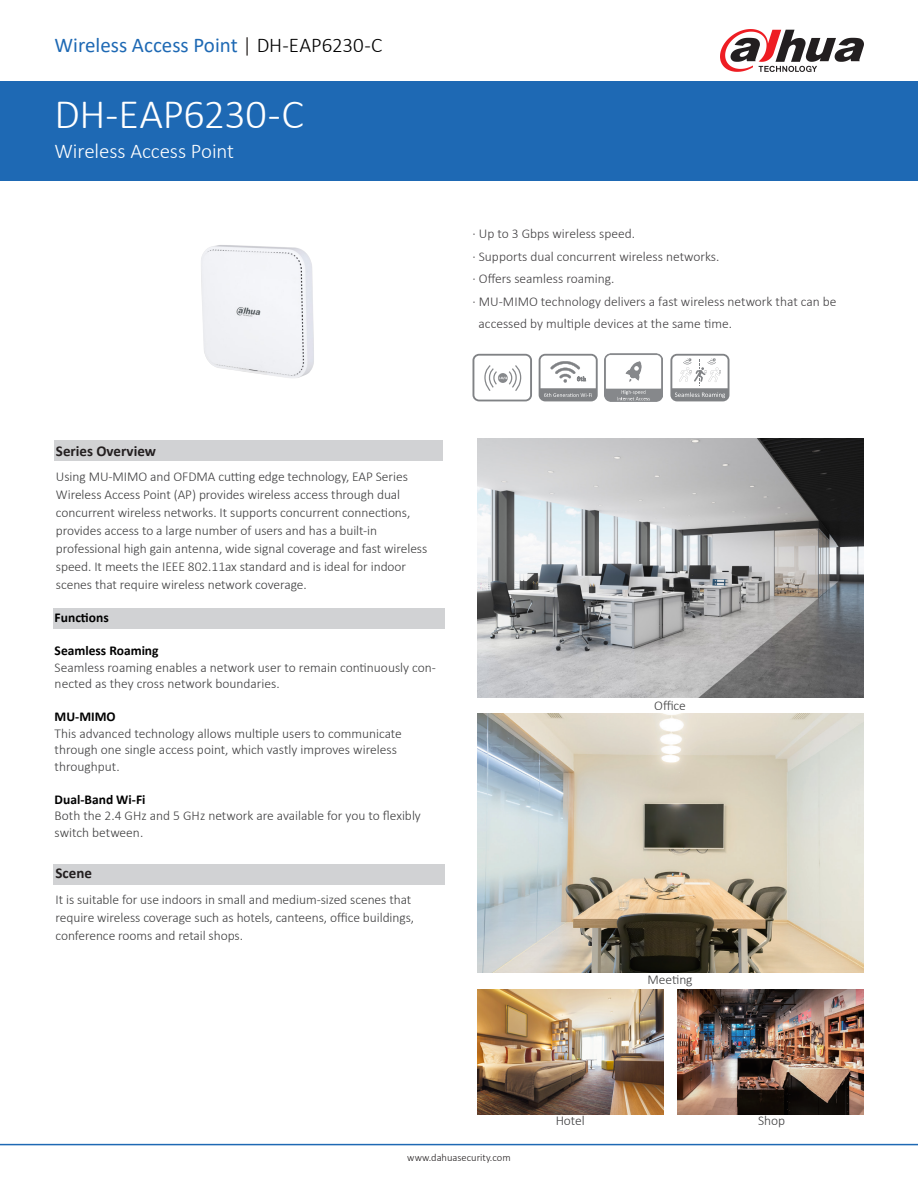
<style>
.page{position:relative;width:918px;height:1188px;background:#fff}
.page>*{position:absolute;margin:0;border:0;box-sizing:border-box;transform-origin:0 0}
.t1{font:300 42px "Calibri";letter-spacing:-.01em;color:#fff}
.t2{font:21px "Calibri";color:#1e69b4}
.t3{font:300 21px "Calibri";letter-spacing:-.005em;color:#fff}
.t4{font:700 15px "Calibri";color:#231f20}
.t5{font:300 13.5px/18px "Calibri";letter-spacing:-.005em;color:#3e3e3f}
.t6{font:300 13.5px "Calibri";color:#413f41}
.t7{font:700 13.5px "Calibri";color:#000}
.t8{font:300 10.5px "Calibri";color:#231f20}
.s1{font-weight:300;color:#1b1513}
.s2{font-weight:300;color:#000}
</style>
<div class="page">
<div style="left:0;top:81px;width:918px;height:100px;background:#1e69b4"></div>
<hr style="left:0;top:1144px;width:918px;height:1px;background:#1e69b4">
<svg style="left:720px;top:29px;width:144px;height:43px"></svg>
<div style="left:53px;top:608px;width:392px;height:21px;background:#d1d2d4"></div>
<div style="left:53px;top:864px;width:392px;height:20px;background:#d1d2d4"></div>
<div style="left:54px;top:441px;width:389px;height:20px;background:#d1d2d4"></div>
<img style="left:201px;top:245px;width:113px;height:133px">
<img style="left:477px;top:439px;width:387px;height:259px">
<img style="left:477px;top:713px;width:387px;height:259px">
<img style="left:477px;top:990px;width:186px;height:124px">
<img style="left:678px;top:990px;width:186px;height:124px">
<svg style="left:472px;top:354px;width:60px;height:47px"></svg>
<svg style="left:539px;top:354px;width:59px;height:47px"></svg>
<svg style="left:670px;top:354px;width:59px;height:47px"></svg>
<img style="left:604px;top:354px;width:59px;height:47px">
<p class="t2" style="left:55px;top:31px;width:329px">Wireless Access Point <span class="s1">|</span> <span class="s2">DH-EAP6230-C</span></p>
<p class="t1" style="left:55px;top:88px;width:251px">DH-EAP6230-C</p>
<p class="t3" style="left:55px;top:138px;width:181px">Wireless Access Point</p>
<p class="t6" style="left:472px;top:225px;width:164px">· Up to 3 Gbps wireless speed.</p>
<p class="t6" style="left:472px;top:248px;width:248px">· Supports dual concurrent wireless networks.</p>
<p class="t6" style="left:472px;top:270px;width:144px">· Offers seamless roaming.</p>
<p class="t6" style="left:472px;top:293px;width:366px">· MU-MIMO technology delivers a fast wireless network that can be</p>
<p class="t6" style="left:479px;top:315px;width:255px">accessed by multiple devices at the same time.</p>
<p class="t4" style="left:56px;top:441px;width:102px">Series Overview</p>
<p class="t5" style="left:56px;top:468px;width:373px">Using MU-MIMO and OFDMA cutting edge technology, EAP Series Wireless Access Point (AP) provides wireless access through dual concurrent wireless networks. It supports concurrent connections, provides access to a large number of users and has a built-in professional high gain antenna, wide signal coverage and fast wireless speed. It meets the IEEE 802.11ax standard and is ideal for indoor scenes that require wireless network coverage.</p>
<p class="t7" style="left:55px;top:608px;width:56px">Functions</p>
<p class="t7" style="left:55px;top:641px;width:105px">Seamless Roaming</p>
<p class="t5" style="left:55px;top:659px;width:383px;line-height:16.5px">Seamless roaming enables a network user to remain continuously con&shy;nected as they cross network boundaries.</p>
<p class="t7" style="left:55px;top:707px;width:63px">MU-MIMO</p>
<p class="t5" style="left:55px;top:725px;width:349px;line-height:16.5px">This advanced technology allows multiple users to communicate through one single access point, which vastly improves wireless throughput.</p>
<p class="t7" style="left:55px;top:790px;width:92px">Dual-Band Wi-Fi</p>
<p class="t5" style="left:55px;top:807px;width:368px;line-height:16.5px">Both the 2.4 GHz and 5 GHz network are available for you to flexibly switch between.</p>
<p class="t4" style="left:56px;top:862px;width:38px">Scene</p>
<p class="t5" style="left:56px;top:890px;width:360px">It is suitable for use indoors in small and medium-sized scenes that require wireless coverage such as hotels, canteens, office buildings, conference rooms and retail shops.</p>
<p class="t5" style="left:654px;top:696px;width:33px">Office</p>
<p class="t5" style="left:648px;top:970px;width:47px">Meeting</p>
<p class="t5" style="left:556px;top:1112px;width:31px">Hotel</p>
<p class="t5" style="left:758px;top:1112px;width:28px">Shop</p>
<p class="t8" style="left:407px;top:1151px;width:105px">www.dahuasecurity.com</p>
</div>
